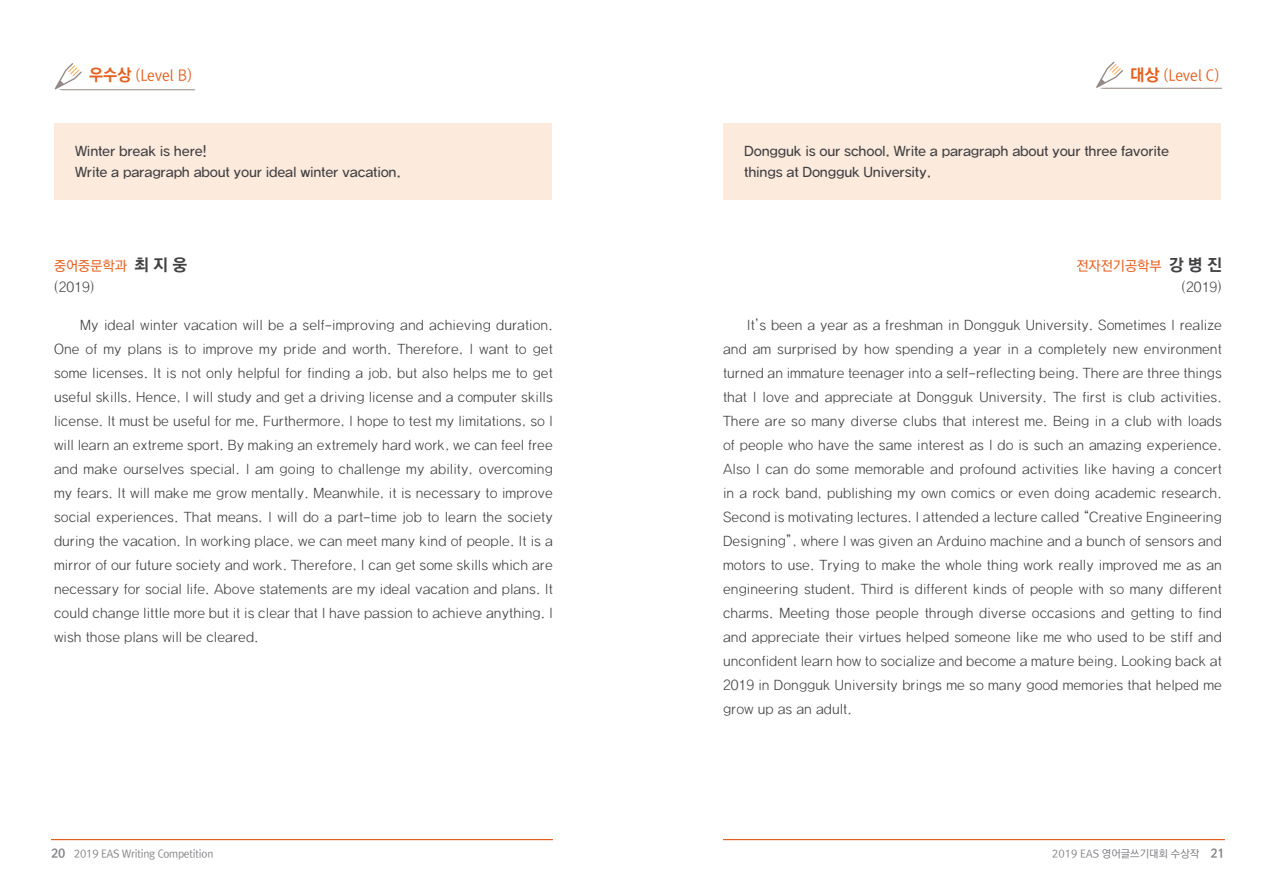
<style>
.page{position:relative;width:1276px;height:893px;background:#fff}
.page>*{position:absolute;margin:0;border:0;box-sizing:border-box;transform-origin:0 0}
.t1{font:15px "Rix Go M";color:#e56020;scale:.95 1}
.t2{font:13.5px/24px "Yoon Gothic L";color:#414042;text-align:justify;scale:.96 1}
.t3{font:13.5px/21px "Yoon Gothic M";letter-spacing:-.02em;color:#414042}
.t4{font:13.5px "Rix Go M";color:#e56020}
.t5{font:10.5px "Rix Go M";letter-spacing:-.02em;color:#808285}
.t6{font:10.5px "Rix Go M";color:#808285}
.s1{font-family:"Rix Go EB";font-size:16.5px}
.s2{font-family:"Rix Go EB";font-size:16.5px;color:#414042}
.s3{font-family:"Rix Go EB";font-size:12px}
</style>
<div class="page">
<hr style="left:51px;top:839px;width:502px;height:1px;background:#e56020">
<hr style="left:723px;top:839px;width:502px;height:1px;background:#e56020">
<svg style="left:55px;top:63px;width:139px;height:27px"></svg>
<div style="left:54px;top:123px;width:497px;height:77px;background:#fceadd"></div>
<div style="left:723px;top:123px;width:497px;height:77px;background:#fceadd"></div>
<svg style="left:1096px;top:62px;width:126px;height:27px"></svg>
<p class="t1" style="left:89px;top:67px;width:109px"><span class="s1">우수상</span> (Level B)</p>
<p class="t1" style="left:1130px;top:67px;width:95px"><span class="s1">대상</span> (Level C)</p>
<p class="t3" style="left:75px;top:139px;width:327px">Winter break is here!<br>Write a paragraph about your ideal winter vacation.</p>
<p class="t3" style="left:744px;top:139px;width:426px">Dongguk is our school. Write a paragraph about your three favorite things at Dongguk University.</p>
<p class="t4" style="left:54px;top:258px;width:135px">중어중문학과 <span class="s2">최 지 웅</span></p>
<p class="t2" style="left:54px;top:273px;width:44px">(2019)</p>
<p class="t4" style="left:1076px;top:258px;width:147px">전자전기공학부 <span class="s2">강 병 진</span></p>
<p class="t2" style="left:1181px;top:273px;width:44px">(2019)</p>
<p class="t2" style="left:54px;top:311px;width:521px;text-indent:26px">My ideal winter vacation will be a self-improving and achieving duration.<br>One of my plans is to improve my pride and worth. Therefore, I want to get some licenses. It is not only helpful for finding a job, but also helps me to get useful skills. Hence, I will study and get a driving license and a computer skills license. It must be useful for me. Furthermore, I hope to test my limitations, so I will learn an extreme sport. By making an extremely hard work, we can feel free and make ourselves special. I am going to challenge my ability, overcoming my fears. It will make me grow mentally. Meanwhile, it is necessary to improve social experiences. That means, I will do a part-time job to learn the society during the vacation. In working place, we can meet many kind of people. It is a mirror of our future society and work. Therefore, I can get some skills which are necessary for social life. Above statements are my ideal vacation and plans. It could change little more but it is clear that I have passion to achieve anything. I wish those plans will be cleared.</p>
<p class="t2" style="left:723px;top:311px;width:521px;text-indent:24px">It’s been a year as a freshman in Dongguk University. Sometimes I realize and am surprised by how spending a year in a completely new environment turned an immature teenager into a self-reflecting being. There are three things that I love and appreciate at Dongguk University. The first is club activities.<br>There are so many diverse clubs that interest me. Being in a club with loads of people who have the same interest as l do is such an amazing experience.<br>Also l can do some memorable and profound activities like having a concert in a rock band, publishing my own comics or even doing academic research.<br>Second is motivating lectures. I attended a lecture called “Creative Engineering Designing”, where I was given an Arduino machine and a bunch of sensors and motors to use. Trying to make the whole thing work really improved me as an engineering student. Third is different kinds of people with so many different charms. Meeting those people through diverse occasions and getting to find and appreciate their virtues helped someone like me who used to be stiff and unconfident learn how to socialize and become a mature being. Looking back at 2019 in Dongguk University brings me so many good memories that helped me grow up as an adult.</p>
<p class="t5" style="left:51px;top:847px;width:164px"><span class="s3">20</span> 2019 EAS Writing Competition</p>
<p class="t6" style="left:1052px;top:847px;width:174px">2019 EAS 영어글쓰기대회 수상작 <span class="s3">21</span></p>
</div>
